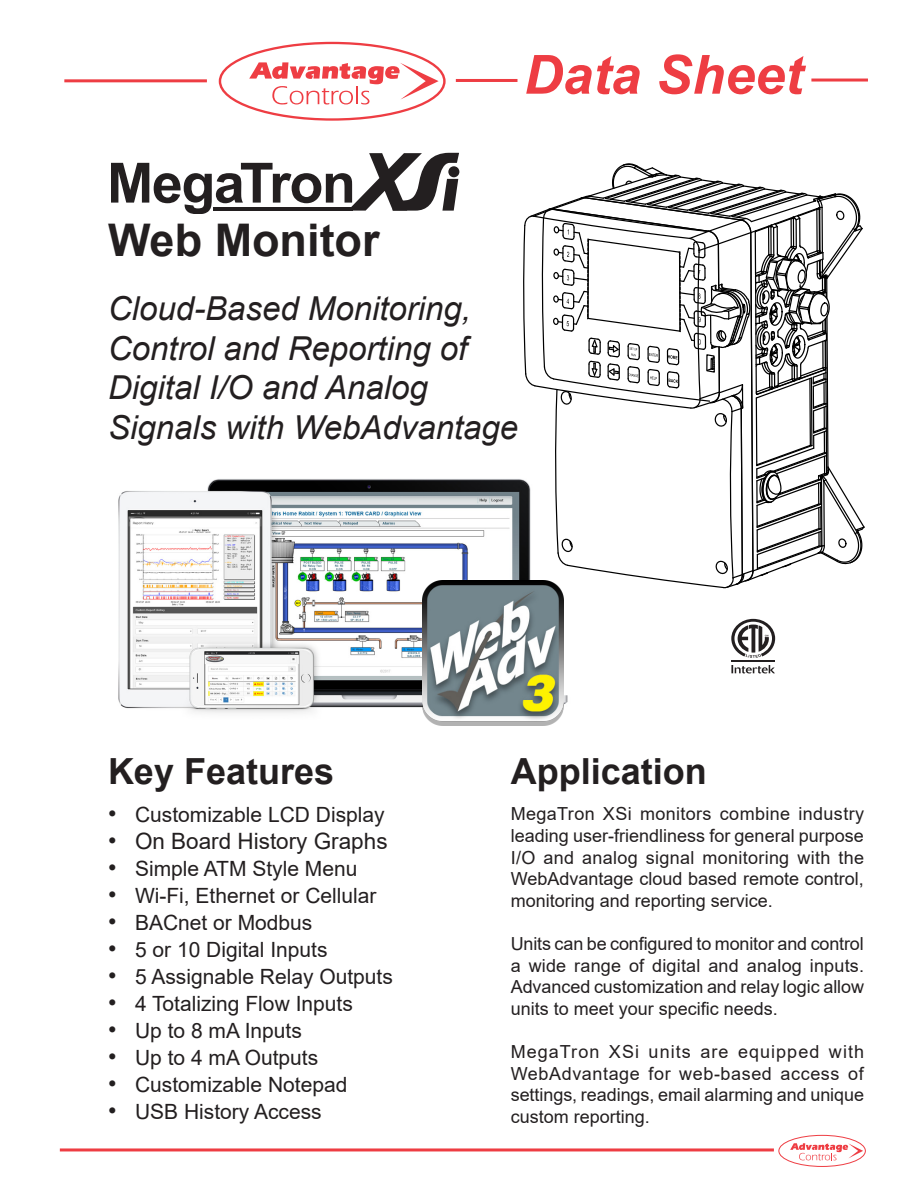
<style>
.page{position:relative;width:918px;height:1188px;background:#fff}
.page>*{position:absolute;margin:0;border:0;box-sizing:border-box;transform-origin:0 0}
.t1{font:italic 700 54px "Arial";color:#ee3d43}
.t2{font:700 45px "Arial";color:#231f20}
.t3{font:700 36px "Arial";color:#231f20}
.t4{font:italic 33px "Arial";color:#231f20}
.t5{font:22.5px "Arial";color:#231f20}
.t6{font:21px "Arial";color:#231f20}
.t7{font:18px/21.6px "Arial";color:#231f20;text-align:justify}
.s1{font-size:24px}
</style>
<div class="page">
<hr style="left:60px;top:1148px;width:714px;height:3px;background:#ee3d43">
<hr style="left:456px;top:79px;width:61px;height:3px;background:#ee3d43">
<hr style="left:811px;top:79px;width:57px;height:3px;background:#ee3d43">
<hr style="left:64px;top:79px;width:143px;height:3px;background:#ee3d43">
<div style="left:219px;top:42px;width:227px;height:79px;border:2px solid #ee3d43;border-radius:50%"></div>
<svg style="left:249px;top:62px;width:190px;height:43px"></svg>
<div style="left:778px;top:1135px;width:88px;height:32px;border:1px solid #ee3d43;border-radius:50%"></div>
<svg style="left:790px;top:1143px;width:73px;height:17px"></svg>
<svg style="left:731px;top:665px;width:44px;height:8px"></svg>
<hr style="left:731px;top:661px;width:44px;height:1px;background:#231f20">
<svg style="left:731px;top:619px;width:44px;height:39px"></svg>
<svg style="left:111px;top:153px;width:348px;height:61px"></svg>
<div style="left:448px;top:166px;width:11px;height:11px;background:#231f20;border-radius:50%"></div>
<img style="left:118px;top:479px;width:450px;height:234px">
<img style="left:423px;top:581px;width:140px;height:145px">
<svg style="left:523px;top:163px;width:342px;height:425px"></svg>
<p class="t1" style="left:524px;top:39px;width:281px">Data Sheet</p>
<p class="t2" style="left:108px;top:209px;width:273px">Web Monitor</p>
<p class="t4" style="left:108px;top:287px;width:365px">Cloud-Based Monitoring,</p>
<p class="t4" style="left:108px;top:327px;width:361px">Control and Reporting of</p>
<p class="t4" style="left:108px;top:366px;width:321px">Digital I/O and Analog</p>
<p class="t4" style="left:108px;top:406px;width:412px">Signals with WebAdvantage</p>
<p class="t3" style="left:108px;top:746px;width:228px">Key Features</p>
<p class="t6" style="left:108px;top:800px;width:278px"><span class="s1">•</span> Customizable LCD Display</p>
<p class="t5" style="left:108px;top:826px;width:281px"><span class="s1">•</span> On Board History Graphs</p>
<p class="t6" style="left:108px;top:854px;width:251px"><span class="s1">•</span> Simple ATM Style Menu</p>
<p class="t6" style="left:108px;top:881px;width:270px"><span class="s1">•</span> Wi-Fi, Ethernet or Cellular</p>
<p class="t6" style="left:108px;top:908px;width:206px"><span class="s1">•</span> BACnet or Modbus</p>
<p class="t6" style="left:108px;top:935px;width:221px"><span class="s1">•</span> 5 or 10 Digital Inputs</p>
<p class="t6" style="left:108px;top:962px;width:286px"><span class="s1">•</span> 5 Assignable Relay Outputs</p>
<p class="t6" style="left:108px;top:989px;width:246px"><span class="s1">•</span> 4 Totalizing Flow Inputs</p>
<p class="t6" style="left:108px;top:1016px;width:195px"><span class="s1">•</span> Up to 8 mA Inputs</p>
<p class="t6" style="left:108px;top:1043px;width:212px"><span class="s1">•</span> Up to 4 mA Outputs</p>
<p class="t6" style="left:108px;top:1070px;width:241px"><span class="s1">•</span> Customizable Notepad</p>
<p class="t6" style="left:108px;top:1097px;width:215px"><span class="s1">•</span> USB History Access</p>
<p class="t3" style="left:511px;top:746px;width:198px">Application</p>
<p class="t7" style="left:511px;top:803px;width:355px">MegaTron XSi monitors combine industry leading user-friendliness for general purpose I/O and analog signal monitoring with the WebAdvantage cloud based remote control, monitoring and reporting service.</p>
<p class="t7" style="left:511px;top:933px;width:355px">Units can be configured to monitor and control a wide range of digital and analog inputs.<br>Advanced customization and relay logic allow units to meet your specific needs.</p>
<p class="t7" style="left:511px;top:1041px;width:355px">MegaTron XSi units are equipped with WebAdvantage for web-based access of settings, readings, email alarming and unique custom reporting.</p>
</div>
